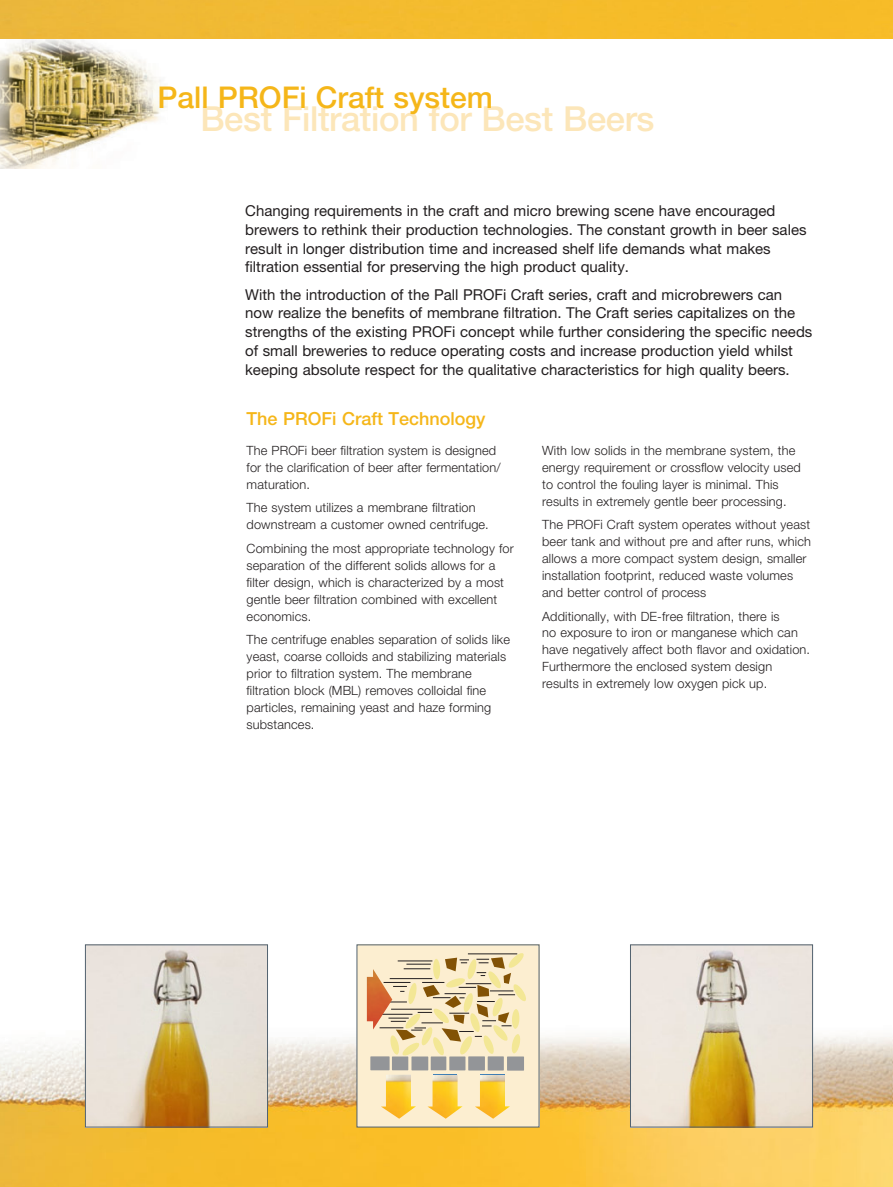
<style>
.page{position:relative;width:893px;height:1187px;background:#fff}
.page>*{position:absolute;margin:0;border:0;box-sizing:border-box;transform-origin:0 0}
.t1{font:500 34.5px "Helvetica Neue";letter-spacing:-.01em;color:#fce6b9}
.t2{font:500 30px "Helvetica Neue";color:#f5b619}
.t3{font:500 18px "Helvetica Neue";color:#f5b619}
.t4{font:15px/18.8px "Helvetica Neue";color:#231f20}
.t5{font:300 12.75px/17px "Helvetica Neue";letter-spacing:.01em;color:#231f20}
</style>
<div class="page">
<img style="left:0;top:1011px;width:892px;height:175px">
<img style="left:892px;top:1011px;width:1px;height:175px">
<img style="left:0;top:38px;width:168px;height:130px">
<img style="left:0;top:0;width:893px;height:38px">
<img style="left:632px;top:946px;width:179px;height:179px">
<div style="left:630px;top:944px;width:183px;height:183px;border:1px solid #52626f"></div>
<img style="left:87px;top:946px;width:179px;height:179px">
<div style="left:85px;top:944px;width:183px;height:183px;border:1px solid #52626f"></div>
<div style="left:357px;top:944px;width:182px;height:182px;background:#fceed0"></div>
<div style="left:370px;top:1056px;width:20px;height:14px;background:#939598"></div>
<div style="left:392px;top:1056px;width:16px;height:14px;background:#939598"></div>
<div style="left:411px;top:1056px;width:17px;height:14px;background:#939598"></div>
<div style="left:431px;top:1056px;width:15px;height:14px;background:#939598"></div>
<div style="left:449px;top:1056px;width:16px;height:14px;background:#939598"></div>
<div style="left:468px;top:1056px;width:17px;height:14px;background:#939598"></div>
<div style="left:488px;top:1056px;width:16px;height:14px;background:#939598"></div>
<div style="left:507px;top:1056px;width:17px;height:14px;background:#939598"></div>
<svg style="left:390px;top:953px;width:136px;height:103px"></svg>
<img style="left:381px;top:1075px;width:35px;height:43px">
<img style="left:427px;top:1074px;width:36px;height:44px">
<img style="left:475px;top:1074px;width:35px;height:44px">
<img style="left:367px;top:968px;width:25px;height:61px">
<h2 class="t2" style="left:157px;top:80px;width:337px">Pall PROFi Craft system</h2>
<h1 class="t1" style="left:200px;top:98px;width:456px">Best Filtration for Best Beers</h1>
<p class="t4" style="left:245px;top:201px;width:563px">Changing requirements in the craft and micro brewing scene have encouraged brewers to rethink their production technologies. The constant growth in beer sales result in longer distribution time and increased shelf life demands what makes filtration essential for preserving the high product quality.</p>
<p class="t4" style="left:245px;top:285px;width:569px">With the introduction of the Pall PROFi Craft series, craft and microbrewers can now realize the benefits of membrane filtration. The Craft series capitalizes on the strengths of the existing PROFi concept while further considering the specific needs of small breweries to reduce operating costs and increase production yield whilst keeping absolute respect for the qualitative characteristics for high quality beers.</p>
<h3 class="t3" style="left:247px;top:408px;width:240px">The PROFi Craft Technology</h3>
<p class="t5" style="left:247px;top:442px;width:255px">The PROFi beer filtration system is designed for the clarification of beer after fermentation/ maturation.</p>
<p class="t5" style="left:247px;top:499px;width:244px">The system utilizes a membrane filtration downstream a customer owned centrifuge.</p>
<p class="t5" style="left:247px;top:539px;width:269px">Combining the most appropriate technology for separation of the different solids allows for a filter design, which is characterized by a most gentle beer filtration combined with excellent economics.</p>
<p class="t5" style="left:247px;top:630px;width:265px">The centrifuge enables separation of solids like yeast, coarse colloids and stabilizing materials prior to filtration system. The membrane filtration block (MBL) removes colloidal fine particles, remaining yeast and haze forming substances.</p>
<p class="t5" style="left:542px;top:442px;width:260px">With low solids in the membrane system, the energy requirement or crossflow velocity used to control the fouling layer is minimal. This results in extremely gentle beer processing.</p>
<p class="t5" style="left:542px;top:516px;width:270px">The PROFi Craft system operates without yeast beer tank and without pre and after runs, which allows a more compact system design, smaller installation footprint, reduced waste volumes and better control of process</p>
<p class="t5" style="left:542px;top:607px;width:269px">Additionally, with DE-free filtration, there is<br>no exposure to iron or manganese which can have negatively affect both flavor and oxidation.<br>Furthermore the enclosed system design results in extremely low oxygen pick up.</p>
</div>
